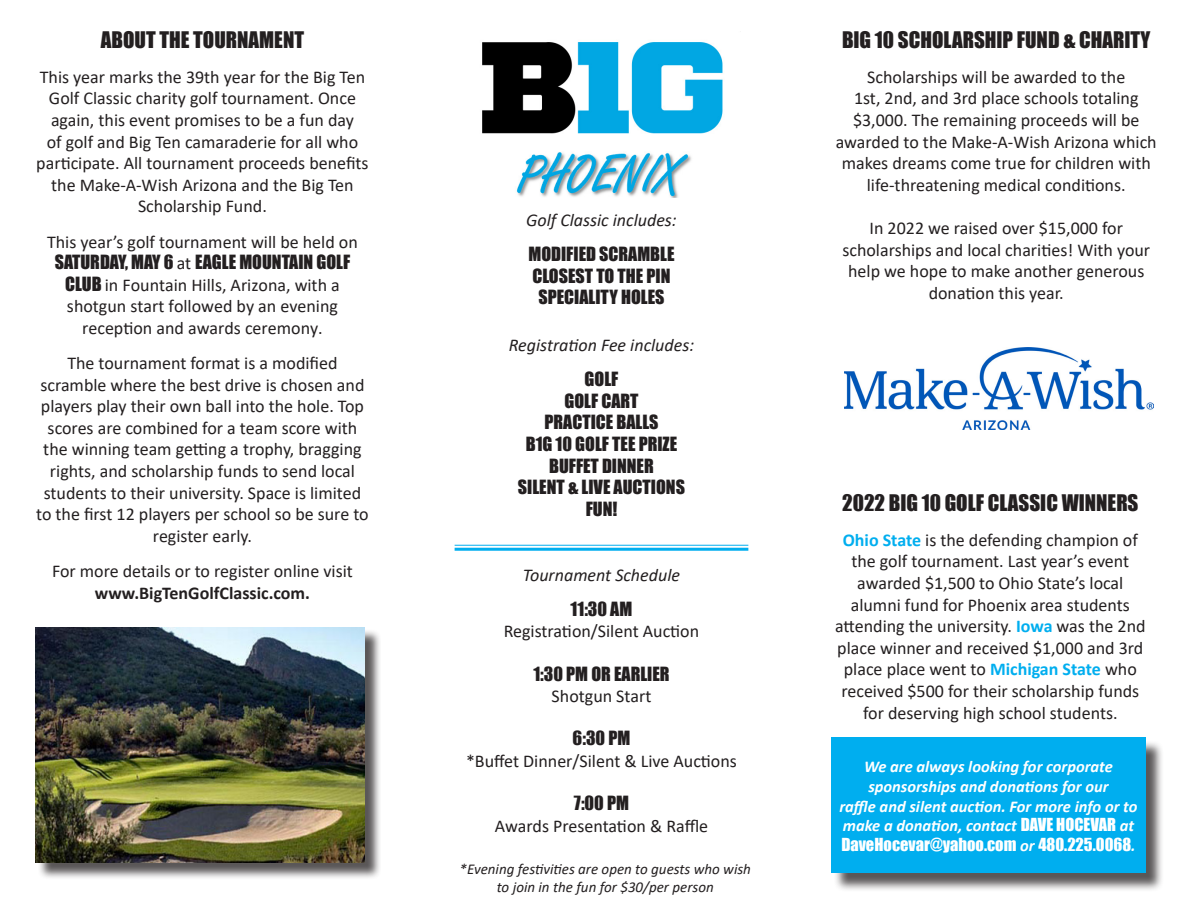
<style>
.page{position:relative;width:1188px;height:918px;background:#fff}
.page>*{position:absolute;margin:0;border:0;box-sizing:border-box;transform-origin:0 0}
.t1{font:21px "Impact";color:#231f20}
.t2{font:18px/21.6px "Calibri";color:#231f20;text-align:center}
.t3{font:18px/21.6px "Impact";color:#231f20;text-align:center}
.t4{font:italic 18px "Calibri";color:#231f20}
.t5{font:700 18px "Calibri";color:#231f20}
.t6{font:italic 700 16.5px/19.8px "Calibri";color:#fff;text-align:center}
.t7{font:italic 15px "Calibri";color:#231f20}
.s1{font-family:"Impact"}
.s2{font-weight:700;color:#00aeef}
.s3{font-family:"Impact";font-weight:400;font-style:normal}
</style>
<div class="page">
<hr style="left:455px;top:545px;width:293px;height:1px;background:#00aeef">
<hr style="left:455px;top:548px;width:293px;height:3px;background:#00aeef">
<div style="left:37px;top:629px;width:344px;height:251px;background:#231f20;opacity:.75"></div>
<img style="left:36px;top:627px;width:328px;height:236px">
<div style="left:834px;top:740px;width:331px;height:152px;background:#231f20;opacity:.75"></div>
<div style="left:831px;top:738px;width:315px;height:135px;background:#00aeef"></div>
<img style="left:845px;top:348px;width:309px;height:81px">
<img style="left:482px;top:42px;width:241px;height:156px">
<p class="t1" style="left:101px;top:23px;width:205px">ABOUT THE TOURNAMENT</p>
<p class="t2" style="left:36px;top:66px;width:334px">This year marks the 39th year for the Big Ten Golf Classic charity golf tournament. Once again, this event promises to be a fun day<br>of golf and Big Ten camaraderie for all who participate. All tournament proceeds benefits the Make-A-Wish Arizona and the Big Ten Scholarship Fund.</p>
<p class="t2" style="left:47px;top:230px;width:312px">This year’s golf tournament will be held on <span class="s1">SATURDAY, MAY 6</span> at <span class="s1">EAGLE MOUNTAIN GOLF CLUB</span> in Fountain Hills, Arizona, with a shotgun start followed by an evening reception and awards ceremony.</p>
<p class="t2" style="left:36px;top:352px;width:334px">The tournament format is a modified scramble where the best drive is chosen and players play their own ball into the hole. Top scores are combined for a team score with the winning team getting a trophy, bragging rights, and scholarship funds to send local students to their university. Space is limited to the first 12 players per school so be sure to register early.</p>
<p class="t2" style="left:52px;top:560px;width:302px">For more details or to register online visit</p>
<p class="t5" style="left:95px;top:580px;width:217px">www.BigTenGolfClassic.com.</p>
<p class="t4" style="left:526px;top:208px;width:152px">Golf Classic includes:</p>
<p class="t3" style="left:528px;top:243px;width:148px">MODIFIED SCRAMBLE</p>
<p class="t3" style="left:532px;top:264px;width:140px">CLOSEST TO THE PIN</p>
<p class="t3" style="left:538px;top:286px;width:128px">SPECIALITY HOLES</p>
<p class="t4" style="left:509px;top:333px;width:187px">Registration Fee includes:</p>
<p class="t3" style="left:585px;top:368px;width:35px">GOLF</p>
<p class="t3" style="left:564px;top:389px;width:76px">GOLF CART</p>
<p class="t3" style="left:545px;top:411px;width:115px">PRACTICE BALLS</p>
<p class="t3" style="left:526px;top:433px;width:153px">B1G 10 GOLF TEE PRIZE</p>
<p class="t3" style="left:518px;top:454px;width:169px">BUFFET DINNER<br>SILENT &amp; LIVE AUCTIONS<br>FUN!</p>
<p class="t4" style="left:523px;top:562px;width:159px">Tournament Schedule</p>
<p class="t3" style="left:571px;top:597px;width:63px">11:30 AM</p>
<p class="t2" style="left:504px;top:620px;width:197px">Registration/Silent Auction</p>
<p class="t3" style="left:533px;top:662px;width:138px">1:30 PM OR EARLIER</p>
<p class="t2" style="left:552px;top:685px;width:101px">Shotgun Start</p>
<p class="t3" style="left:573px;top:727px;width:59px">6:30 PM</p>
<p class="t2" style="left:466px;top:750px;width:272px">*Buffet Dinner/Silent &amp; Live Auctions</p>
<p class="t3" style="left:574px;top:792px;width:57px">7:00 PM</p>
<p class="t2" style="left:495px;top:815px;width:215px">Awards Presentation &amp; Raffle</p>
<p class="t7" style="left:460px;top:858px;width:293px">*Evening festivities are open to guests who wish</p>
<p class="t7" style="left:497px;top:876px;width:218px">to join in the fun for $30/per person</p>
<p class="t1" style="left:842px;top:23px;width:310px">BIG 10 SCHOLARSHIP FUND &amp; CHARITY</p>
<p class="t2" style="left:867px;top:66px;width:260px">Scholarships will be awarded to the</p>
<p class="t2" style="left:836px;top:87px;width:322px">1st, 2nd, and 3rd place schools totaling $3,000. The remaining proceeds will be awarded to the Make-A-Wish Arizona which makes dreams come true for children with life-threatening medical conditions.</p>
<p class="t2" style="left:842px;top:217px;width:309px">In 2022 we raised over $15,000 for scholarships and local charities! With your help we hope to make another generous donation this year.</p>
<p class="t1" style="left:842px;top:486px;width:298px">2022 BIG 10 GOLF CLASSIC WINNERS</p>
<p class="t2" style="left:835px;top:529px;width:312px"><span class="s2">Ohio State</span> is the defending champion of the golf tournament. Last year’s event awarded $1,500 to Ohio State’s local alumni fund for Phoenix area students attending the university. <span class="s2">Iowa</span> was the 2nd place winner and received $1,000 and 3rd place place went to <span class="s2">Michigan State</span> who received $500 for their scholarship funds for deserving high school students.</p>
<p class="t6" style="left:839px;top:756px;width:300px">We are always looking for corporate sponsorships and donations for our<br>raffle and silent auction. For more info or to make a donation, contact <span class="s3">DAVE HOCEVAR</span> at <span class="s3">DaveHocevar@yahoo.com</span> or <span class="s3">480.225.0068</span>.</p>
</div>
